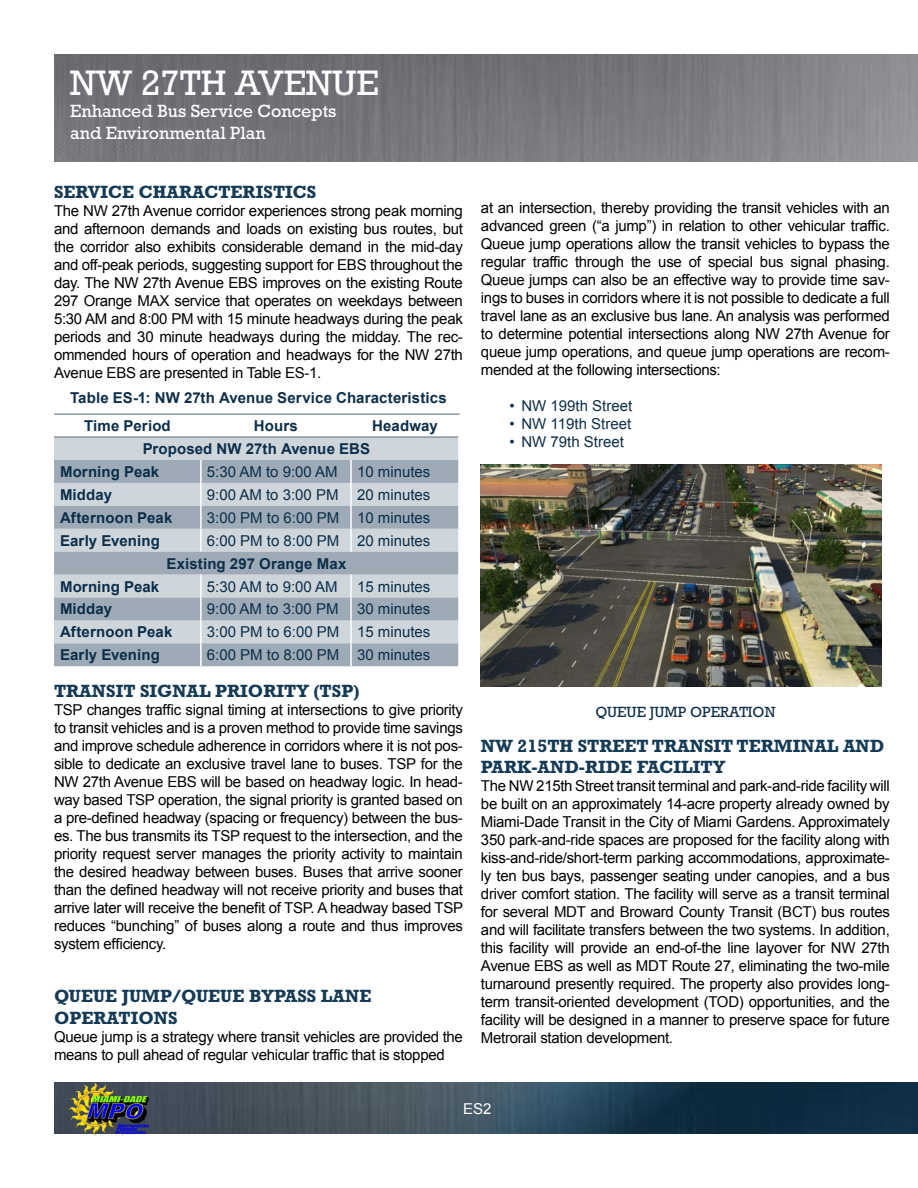
<style>
.page{position:relative;width:918px;height:1188px;background:#fff}
.page>*{position:absolute;margin:0;border:0;box-sizing:border-box;transform-origin:0 0}
.t1{font:36px "Rockwell";color:#fff}
.t2{font:700 18px/21.6px "Rockwell";color:#153a55}
.t3{font:18px/21.6px "Rockwell";color:#fff}
.t4{font:15px/18px "Arial";letter-spacing:-.02em;color:#000;text-align:justify}
.t5{font:15px "Arial";color:#0c2e49}
.t6{font:700 15px/23px "Arial";letter-spacing:.01em;color:#0c2e49}
.t7{font:15px "Rockwell";color:#0c2e49}
.t8{font:15px "Arial";color:#fff}
</style>
<div class="page">
<img style="left:54px;top:1082px;width:864px;height:52px">
<img style="left:54px;top:54px;width:864px;height:108px">
<img style="left:68px;top:1082px;width:80px;height:53px">
<div style="left:54px;top:438px;width:404px;height:22px;background:#ced5db"></div>
<svg style="left:54px;top:460px;width:404px;height:206px;background:#b3bdc6"></svg>
<hr style="left:200px;top:460px;width:2px;height:23px;background:#fff">
<hr style="left:350px;top:460px;width:2px;height:23px;background:#fff">
<hr style="left:200px;top:483px;width:2px;height:23px;background:#fff">
<hr style="left:350px;top:483px;width:2px;height:23px;background:#fff">
<hr style="left:200px;top:506px;width:2px;height:23px;background:#fff">
<hr style="left:350px;top:506px;width:2px;height:23px;background:#fff">
<hr style="left:200px;top:529px;width:2px;height:23px;background:#fff">
<hr style="left:350px;top:529px;width:2px;height:23px;background:#fff">
<hr style="left:200px;top:575px;width:2px;height:23px;background:#fff">
<hr style="left:350px;top:575px;width:2px;height:23px;background:#fff">
<hr style="left:200px;top:598px;width:2px;height:22px;background:#fff">
<hr style="left:350px;top:598px;width:2px;height:22px;background:#fff">
<hr style="left:200px;top:620px;width:2px;height:23px;background:#fff">
<hr style="left:350px;top:620px;width:2px;height:23px;background:#fff">
<hr style="left:200px;top:643px;width:2px;height:23px;background:#fff">
<hr style="left:350px;top:643px;width:2px;height:23px;background:#fff">
<hr style="left:54px;top:413px;width:147px;height:2px;background:#8696a4">
<hr style="left:201px;top:413px;width:150px;height:2px;background:#8696a4">
<hr style="left:351px;top:413px;width:109px;height:2px;background:#8696a4">
<hr style="left:54px;top:436px;width:147px;height:2px;background:#8696a4">
<hr style="left:201px;top:436px;width:150px;height:2px;background:#8696a4">
<hr style="left:351px;top:436px;width:107px;height:2px;background:#8696a4">
<img style="left:481px;top:465px;width:401px;height:221px">
<h1 class="t1" style="left:70px;top:62px;width:310px">NW 27th Avenue</h1>
<p class="t3" style="left:70px;top:100px;width:268px">Enhanced Bus Service Concepts and Environmental Plan</p>
<p class="t2" style="left:54px;top:180px;width:264px">SERVICE CHARACTERISTICS</p>
<p class="t4" style="left:54px;top:201px;width:410px">The NW 27th Avenue corridor experiences strong peak morning and afternoon demands and loads on existing bus routes, but the corridor also exhibits considerable demand in the mid-day and off-peak periods, suggesting support for EBS throughout the day. The NW 27th Avenue EBS improves on the existing Route 297 Orange MAX service that operates on weekdays between 5:30 AM and 8:00 PM with 15 minute headways during the peak periods and 30 minute headways during the midday. The rec&shy;ommended hours of operation and headways for the NW 27th Avenue EBS are presented in Table ES-1.</p>
<p class="t6" style="left:70px;top:387px;width:378px">Table ES-1: NW 27th Avenue Service Characteristics</p>
<p class="t6" style="left:84px;top:415px;width:88px">Time Period</p>
<p class="t6" style="left:254px;top:415px;width:45px">Hours</p>
<p class="t6" style="left:372px;top:415px;width:67px">Headway</p>
<p class="t6" style="left:60px;top:438px;width:312px;text-indent:83px">Proposed NW 27th Avenue EBS<br>Morning Peak</p>
<p class="t5" style="left:207px;top:462px;width:132px">5:30 AM to 9:00 AM</p>
<p class="t5" style="left:357px;top:462px;width:75px">10 minutes</p>
<p class="t6" style="left:60px;top:484px;width:54px">Midday</p>
<p class="t5" style="left:207px;top:485px;width:225px">9:00 AM to 3:00 PM 20 minutes</p>
<p class="t6" style="left:60px;top:506px;width:114px">Afternoon Peak</p>
<p class="t5" style="left:207px;top:508px;width:225px">3:00 PM to 6:00 PM 10 minutes</p>
<p class="t6" style="left:60px;top:529px;width:101px">Early Evening</p>
<p class="t5" style="left:207px;top:531px;width:225px">6:00 PM to 8:00 PM 20 minutes</p>
<p class="t6" style="left:166px;top:552px;width:182px">Existing 297 Orange Max</p>
<p class="t6" style="left:60px;top:575px;width:101px">Morning Peak</p>
<p class="t5" style="left:207px;top:576px;width:132px">5:30 AM to 9:00 AM</p>
<p class="t5" style="left:357px;top:576px;width:75px">15 minutes</p>
<p class="t6" style="left:60px;top:598px;width:54px">Midday</p>
<p class="t5" style="left:207px;top:599px;width:225px">9:00 AM to 3:00 PM 30 minutes</p>
<p class="t6" style="left:60px;top:621px;width:114px">Afternoon Peak</p>
<p class="t5" style="left:207px;top:622px;width:225px">3:00 PM to 6:00 PM 15 minutes</p>
<p class="t6" style="left:60px;top:644px;width:101px">Early Evening</p>
<p class="t5" style="left:207px;top:645px;width:225px">6:00 PM to 8:00 PM 30 minutes</p>
<p class="t2" style="left:54px;top:680px;width:307px">TRANSIT SIGNAL PRIORITY (TSP)</p>
<p class="t4" style="left:54px;top:701px;width:411px">TSP changes traffic signal timing at intersections to give priority to transit vehicles and is a proven method to provide time savings and improve schedule adherence in corridors where it is not pos&shy;sible to dedicate an exclusive travel lane to buses. TSP for the NW 27th Avenue EBS will be based on headway logic. In head&shy;way based TSP operation, the signal priority is granted based on a pre-defined headway (spacing or frequency) between the bus&shy;es. The bus transmits its TSP request to the intersection, and the priority request server manages the priority activity to maintain the desired headway between buses. Buses that arrive sooner than the defined headway will not receive priority and buses that arrive later will receive the benefit of TSP. A headway based TSP reduces “bunching” of buses along a route and thus improves system efficiency.</p>
<p class="t2" style="left:54px;top:985px;width:319px">QUEUE JUMP/QUEUE BYPASS LANE<br>OPERATIONS</p>
<p class="t4" style="left:54px;top:1028px;width:410px">Queue jump is a strategy where transit vehicles are provided the means to pull ahead of regular vehicular traffic that is stopped</p>
<p class="t4" style="left:481px;top:198px;width:410px">at an intersection, thereby providing the transit vehicles with an advanced green (“a jump”) in relation to other vehicular traffic.<br>Queue jump operations allow the transit vehicles to bypass the regular traffic through the use of special bus signal phasing.<br>Queue jumps can also be an effective way to provide time sav&shy;ings to buses in corridors where it is not possible to dedicate a full travel lane as an exclusive bus lane. An analysis was performed to determine potential intersections along NW 27th Avenue for queue jump operations, and queue jump operations are recom&shy;mended at the following intersections:</p>
<p class="t5" style="left:509px;top:395px;width:124px">• NW 199th Street</p>
<p class="t5" style="left:509px;top:413px;width:123px">• NW 119th Street</p>
<p class="t5" style="left:509px;top:431px;width:116px">• NW 79th Street</p>
<p class="t7" style="left:595px;top:703px;width:179px">queue jump operation</p>
<p class="t2" style="left:481px;top:734px;width:405px">NW 215TH STREET TRANSIT TERMINAL AND<br>PARK-AND-RIDE FACILITY</p>
<p class="t4" style="left:481px;top:777px;width:410px">The NW 215th Street transit terminal and park-and-ride facility will be built on an approximately 14-acre property already owned by Miami-Dade Transit in the City of Miami Gardens. Approximately 350 park-and-ride spaces are proposed for the facility along with kiss-and-ride/short-term parking accommodations, approximate&shy;ly ten bus bays, passenger seating under canopies, and a bus driver comfort station. The facility will serve as a transit terminal for several MDT and Broward County Transit (BCT) bus routes and will facilitate transfers between the two systems. In addition, this facility will provide an end-of-the line layover for NW 27th Avenue EBS as well as MDT Route 27, eliminating the two-mile turnaround presently required. The property also provides long&shy;term transit-oriented development (TOD) opportunities, and the facility will be designed in a manner to preserve space for future Metrorail station development.</p>
<p class="t8" style="left:463px;top:1099px;width:30px">ES2</p>
</div>
